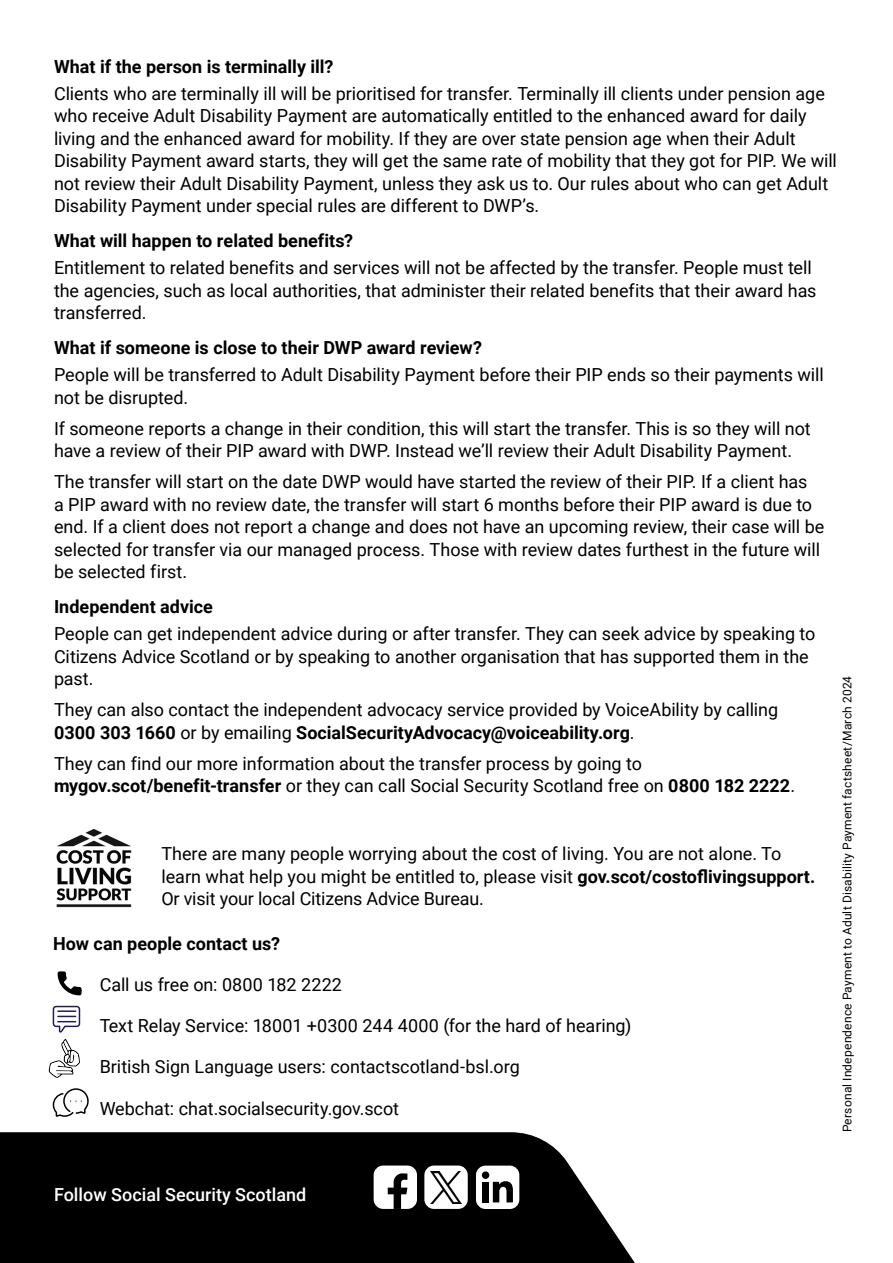
<style>
.page{position:relative;width:893px;height:1263px;background:#fff}
.page>*{position:absolute;margin:0;border:0;box-sizing:border-box;transform-origin:0 0}
.Body_text{font:18px/22.5px "Roboto";letter-spacing:-.005em;color:#000}
.text_tab_10mm{font:18px "Roboto";color:#000}
.Body_text-2{font:700 18px "Roboto";color:#000}
.t1{font:500 18px "Roboto";color:#fff}
.hd_15pt{font:700 18px "Roboto";color:#000}
.head_11pt{font:12px "Roboto";letter-spacing:.015em;color:#000}
.s1{font-weight:700}
</style>
<div class="page">
<svg style="left:0;top:1132px;width:635px;height:131px;background:#141414"></svg>
<svg style="left:57px;top:971px;width:25px;height:25px"></svg>
<svg style="left:52px;top:1088px;width:37px;height:29px"></svg>
<svg style="left:49px;top:1005px;width:32px;height:73px"></svg>
<div style="left:374px;top:1165px;width:43px;height:44px;background:#fff;border-radius:10px"></div>
<svg style="left:388px;top:1173px;width:19px;height:36px"></svg>
<div style="left:424px;top:1165px;width:44px;height:44px;background:#fff;border-radius:10px"></div>
<div style="left:476px;top:1165px;width:43px;height:44px;background:#fff;border-radius:9px"></div>
<div style="left:482px;top:1182px;width:7px;height:20px;background:#000"></div>
<div style="left:482px;top:1171px;width:7px;height:8px;background:#000;border-radius:50%"></div>
<svg style="left:493px;top:1181px;width:20px;height:21px"></svg>
<img style="left:431px;top:1171px;width:31px;height:32px">
<img style="left:56px;top:829px;width:76px;height:79px">
<p class="Body_text-2" style="left:54px;top:54px;width:281px">What if the person is terminally ill?</p>
<p class="Body_text" style="left:54px;top:81px;width:784px">Clients who are terminally ill will be prioritised for transfer. Terminally ill clients under pension age who receive Adult Disability Payment are automatically entitled to the enhanced award for daily living and the enhanced award for mobility. If they are over state pension age when their Adult Disability Payment award starts, they will get the same rate of mobility that they got for PIP. We will not review their Adult Disability Payment, unless they ask us to. Our rules about who can get Adult Disability Payment under special rules are different to DWP’s.</p>
<p class="Body_text-2" style="left:54px;top:228px;width:301px">What will happen to related benefits?</p>
<p class="Body_text" style="left:54px;top:256px;width:764px">Entitlement to related benefits and services will not be affected by the transfer. People must tell the agencies, such as local authorities, that administer their related benefits that their award has transferred.</p>
<p class="Body_text-2" style="left:54px;top:335px;width:430px">What if someone is close to their DWP award review?</p>
<p class="Body_text" style="left:54px;top:363px;width:771px">People will be transferred to Adult Disability Payment before their PIP ends so their payments will not be disrupted.</p>
<p class="Body_text" style="left:54px;top:416px;width:758px">If someone reports a change in their condition, this will start the transfer. This is so they will not have a review of their PIP award with DWP. Instead we’ll review their Adult Disability Payment.</p>
<p class="Body_text" style="left:54px;top:470px;width:772px">The transfer will start on the date DWP would have started the review of their PIP. If a client has<br>a PIP award with no review date, the transfer will start 6 months before their PIP award is due to end. If a client does not report a change and does not have an upcoming review, their case will be selected for transfer via our managed process. Those with review dates furthest in the future will be selected first.</p>
<p class="Body_text-2" style="left:54px;top:594px;width:160px">Independent advice</p>
<p class="Body_text" style="left:54px;top:622px;width:763px">People can get independent advice during or after transfer. They can seek advice by speaking to<br>Citizens Advice Scotland or by speaking to another organisation that has supported them in the past.</p>
<p class="Body_text" style="left:54px;top:698px;width:726px">They can also contact the independent advocacy service provided by VoiceAbility by calling<br><span class="s1">0300 303 1660</span> or by emailing <span class="s1">SocialSecurityAdvocacy@voiceability.org</span>.</p>
<p class="Body_text" style="left:54px;top:751px;width:743px">They can find our more information about the transfer process by going to <span class="s1">mygov.scot/benefit-transfer</span> or they can call Social Security Scotland free on <span class="s1">0800 182 2222</span>.</p>
<p class="head_11pt" style="left:839px;top:1132px;width:458px;rotate:-90deg">Personal Independence Payment to Adult Disability Payment factsheet/March 2024</p>
<p class="Body_text" style="left:161px;top:842px;width:655px">There are many people worrying about the cost of living. You are not alone. To learn what help you might be entitled to, please visit <span class="s1">gov.scot/costoflivingsupport.<br></span>Or visit your local Citizens Advice Bureau.</p>
<p class="hd_15pt" style="left:53px;top:930px;width:228px">How can people contact us?</p>
<p class="text_tab_10mm" style="left:100px;top:972px;width:244px">Call us free on: 0800 182 2222</p>
<p class="text_tab_10mm" style="left:100px;top:1013px;width:533px">Text Relay Service: 18001 +0300 244 4000 (for the hard of hearing)</p>
<p class="text_tab_10mm" style="left:100px;top:1054px;width:422px">British Sign Language users: contactscotland-bsl.org</p>
<p class="text_tab_10mm" style="left:100px;top:1095px;width:301px">Webchat: chat.socialsecurity.gov.scot</p>
<p class="t1" style="left:54px;top:1182px;width:254px">Follow Social Security Scotland</p>
</div>
